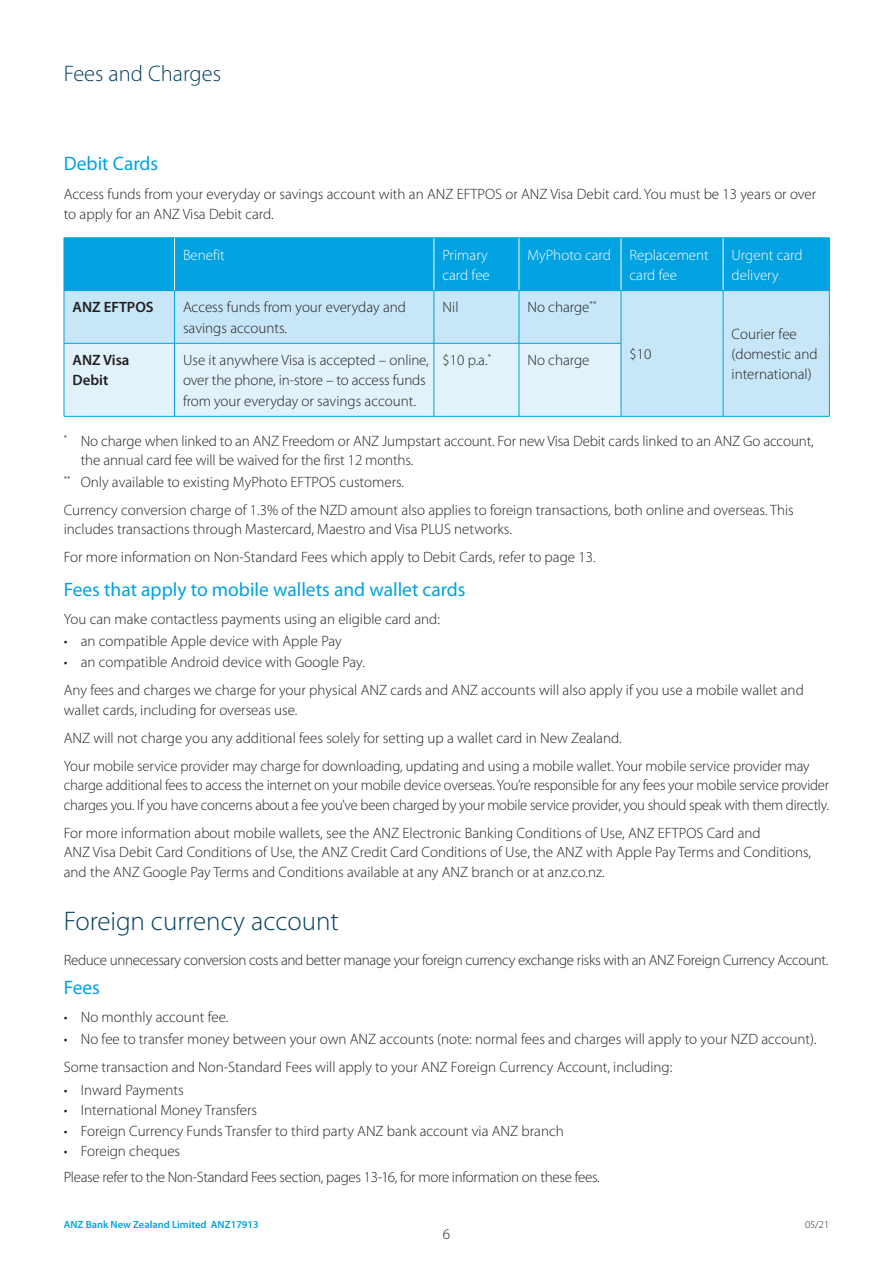
<style>
.page{position:relative;width:893px;height:1263px;background:#fff}
.page>*{position:absolute;margin:0;border:0;box-sizing:border-box;transform-origin:0 0}
.Heading_1__Subhead_f{font:300 27px "Myriad Pro";color:#003f61}
.t1{font:300 22.5px "Myriad Pro";color:#003f61}
.Heading_2{font:19.5px "Myriad Pro";color:#00a2e1}
.Body_Copy{font:300 15px/19.5px "Myriad Pro";color:#231f20}
.Body_Copy-2{font:300 15px "Myriad Pro";letter-spacing:-.02em;color:#231f20}
.bodycopy_with_colon{font:300 15px "Myriad Pro";color:#231f20}
.Body_Copy-3{font:300 15px/20.2px "Myriad Pro";color:#fff}
.Body_Copy-4{font:600 15px/20.2px "Myriad Pro";color:#231f20}
.t2{font:600 10.5px "Myriad Pro";color:#00a2e1}
.t3{font:300 10.5px "Myriad Pro";color:#231f20}
</style>
<div class="page">
<div style="left:65px;top:239px;width:764px;height:51px;background:#00a2e1"></div>
<div style="left:65px;top:291px;width:764px;height:125px;background:#c7e6f7"></div>
<div style="left:65px;top:344px;width:556px;height:72px;background:#e1f2fa"></div>
<hr style="left:174px;top:238px;width:1px;height:52px;background:#fff">
<hr style="left:434px;top:238px;width:1px;height:52px;background:#fff">
<hr style="left:519px;top:238px;width:1px;height:52px;background:#fff">
<hr style="left:621px;top:238px;width:1px;height:52px;background:#fff">
<hr style="left:723px;top:238px;width:1px;height:52px;background:#fff">
<hr style="left:64px;top:238px;width:1px;height:52px;background:#00a2e1">
<hr style="left:64px;top:238px;width:111px;height:1px;background:#00a2e1">
<hr style="left:175px;top:238px;width:259px;height:1px;background:#00a2e1">
<hr style="left:434px;top:238px;width:85px;height:1px;background:#00a2e1">
<hr style="left:519px;top:238px;width:102px;height:1px;background:#00a2e1">
<hr style="left:621px;top:238px;width:102px;height:1px;background:#00a2e1">
<hr style="left:723px;top:238px;width:107px;height:1px;background:#00a2e1">
<hr style="left:829px;top:238px;width:1px;height:52px;background:#00a2e1">
<hr style="left:64px;top:291px;width:1px;height:52px;background:#00a2e1">
<hr style="left:64px;top:290px;width:111px;height:1px;background:#00a2e1">
<hr style="left:174px;top:291px;width:1px;height:52px;background:#00a2e1">
<hr style="left:175px;top:290px;width:259px;height:1px;background:#00a2e1">
<hr style="left:434px;top:291px;width:1px;height:52px;background:#00a2e1">
<hr style="left:434px;top:290px;width:85px;height:1px;background:#00a2e1">
<hr style="left:519px;top:291px;width:1px;height:52px;background:#00a2e1">
<hr style="left:519px;top:290px;width:102px;height:1px;background:#00a2e1">
<hr style="left:621px;top:291px;width:1px;height:52px;background:#00a2e1">
<hr style="left:621px;top:290px;width:102px;height:1px;background:#00a2e1">
<hr style="left:723px;top:291px;width:1px;height:52px;background:#00a2e1">
<hr style="left:723px;top:343px;width:1px;height:73px;background:#00a2e1">
<hr style="left:723px;top:290px;width:107px;height:1px;background:#00a2e1">
<hr style="left:829px;top:291px;width:1px;height:52px;background:#00a2e1">
<hr style="left:829px;top:343px;width:1px;height:73px;background:#00a2e1">
<hr style="left:64px;top:343px;width:1px;height:73px;background:#00a2e1">
<hr style="left:64px;top:343px;width:111px;height:1px;background:#00a2e1">
<hr style="left:64px;top:416px;width:111px;height:1px;background:#00a2e1">
<hr style="left:174px;top:343px;width:1px;height:73px;background:#00a2e1">
<hr style="left:175px;top:343px;width:259px;height:1px;background:#00a2e1">
<hr style="left:175px;top:416px;width:259px;height:1px;background:#00a2e1">
<hr style="left:434px;top:343px;width:1px;height:73px;background:#00a2e1">
<hr style="left:434px;top:343px;width:85px;height:1px;background:#00a2e1">
<hr style="left:434px;top:416px;width:85px;height:1px;background:#00a2e1">
<hr style="left:519px;top:343px;width:1px;height:73px;background:#00a2e1">
<hr style="left:519px;top:343px;width:102px;height:1px;background:#00a2e1">
<hr style="left:519px;top:416px;width:102px;height:1px;background:#00a2e1">
<hr style="left:621px;top:343px;width:1px;height:73px;background:#00a2e1">
<hr style="left:621px;top:416px;width:102px;height:1px;background:#00a2e1">
<hr style="left:723px;top:416px;width:107px;height:1px;background:#00a2e1">
<h2 class="t1" style="left:64px;top:60px;width:159px">Fees and Charges</h2>
<p class="Heading_2" style="left:64px;top:151px;width:96px">Debit Cards</p>
<p class="Body_Copy" style="left:64px;top:183px;width:754px;line-height:20.2px">Access funds from your everyday or savings account with an ANZ EFTPOS or ANZ Visa Debit card. You must be 13 years or over to apply for an ANZ Visa Debit card.</p>
<p class="Body_Copy-3" style="left:183px;top:244px;width:43px">Benefit</p>
<p class="Body_Copy-3" style="left:442px;top:244px;width:49px">Primary card fee</p>
<p class="Body_Copy-3" style="left:527px;top:244px;width:85px">MyPhoto card</p>
<p class="Body_Copy-3" style="left:629px;top:244px;width:81px">Replacement card fee</p>
<p class="Body_Copy-3" style="left:732px;top:244px;width:72px">Urgent card delivery</p>
<p class="Body_Copy-4" style="left:72px;top:297px;width:83px">ANZ EFTPOS</p>
<p class="Body_Copy" style="left:183px;top:297px;width:225px;line-height:20.2px">Access funds from your everyday and savings accounts.</p>
<p class="Body_Copy" style="left:442px;top:298px;width:18px">Nil</p>
<p class="Body_Copy" style="left:527px;top:298px;width:70px">No charge<sup>**</sup></p>
<p class="Body_Copy" style="left:629px;top:344px;width:23px">$10</p>
<p class="Body_Copy" style="left:732px;top:324px;width:87px;line-height:20.2px">Courier fee (domestic and international)</p>
<p class="Body_Copy-4" style="left:72px;top:350px;width:59px">ANZ Visa<br>Debit</p>
<p class="Body_Copy" style="left:183px;top:350px;width:247px;line-height:20.2px">Use it anywhere Visa is accepted – online, over the phone, in-store – to access funds from your everyday or savings account.</p>
<p class="Body_Copy" style="left:442px;top:350px;width:50px">$10 p.a.<sup>*</sup></p>
<p class="Body_Copy" style="left:527px;top:350px;width:64px">No charge</p>
<p class="Body_Copy" style="left:81px;top:431px;width:734px;text-indent:-17px"><sup>*</sup> No charge when linked to an ANZ Freedom or ANZ Jumpstart account. For new Visa Debit cards linked to an ANZ Go account, the annual card fee will be waived for the first 12 months.</p>
<p class="Body_Copy" style="left:64px;top:472px;width:342px"><sup>**</sup> Only available to existing MyPhoto EFTPOS customers.</p>
<p class="Body_Copy" style="left:64px;top:500px;width:732px">Currency conversion charge of 1.3% of the NZD amount also applies to foreign transactions, both online and overseas. This includes transactions through Mastercard, Maestro and Visa PLUS networks.</p>
<p class="Body_Copy" style="left:64px;top:547px;width:533px">For more information on Non-Standard Fees which apply to Debit Cards, refer to page 13.</p>
<p class="Heading_2" style="left:64px;top:577px;width:403px">Fees that apply to mobile wallets and wallet cards</p>
<p class="Body_Copy" style="left:64px;top:609px;width:378px">You can make contactless payments using an eligible card and:</p>
<p class="Body_Copy" style="left:64px;top:631px;width:280px">• an compatible Apple device with Apple Pay</p>
<p class="Body_Copy" style="left:64px;top:652px;width:303px">• an compatible Android device with Google Pay.</p>
<p class="Body_Copy" style="left:64px;top:680px;width:741px">Any fees and charges we charge for your physical ANZ cards and ANZ accounts will also apply if you use a mobile wallet and wallet cards, including for overseas use.</p>
<p class="Body_Copy" style="left:64px;top:728px;width:559px">ANZ will not charge you any additional fees solely for setting up a wallet card in New Zealand.</p>
<p class="Body_Copy" style="left:64px;top:756px;width:767px">Your mobile service provider may charge for downloading, updating and using a mobile wallet. Your mobile service provider may charge additional fees to access the internet on your mobile device overseas. You’re responsible for any fees your mobile service provider charges you. If you have concerns about a fee you’ve been charged by your mobile service provider, you should speak with them directly.</p>
<p class="Body_Copy" style="left:64px;top:823px;width:749px">For more information about mobile wallets, see the ANZ Electronic Banking Conditions of Use, ANZ EFTPOS Card and<br>ANZ Visa Debit Card Conditions of Use, the ANZ Credit Card Conditions of Use, the ANZ with Apple Pay Terms and Conditions, and the ANZ Google Pay Terms and Conditions available at any ANZ branch or at anz.co.nz.</p>
<p class="Heading_1__Subhead_f" style="left:64px;top:905px;width:277px">Foreign currency account</p>
<p class="Body_Copy-2" style="left:64px;top:951px;width:766px">Reduce unnecessary conversion costs and better manage your foreign currency exchange risks with an ANZ Foreign Currency Account.</p>
<p class="Heading_2" style="left:64px;top:975px;width:38px">Fees</p>
<p class="Body_Copy" style="left:64px;top:1007px;width:166px">• No monthly account fee.</p>
<p class="Body_Copy" style="left:64px;top:1029px;width:754px">• No fee to transfer money between your own ANZ accounts (note: normal fees and charges will apply to your NZD account).</p>
<p class="bodycopy_with_colon" style="left:64px;top:1058px;width:610px">Some transaction and Non-Standard Fees will apply to your ANZ Foreign Currency Account, including:</p>
<p class="Body_Copy" style="left:64px;top:1080px;width:121px">• Inward Payments</p>
<p class="Body_Copy" style="left:64px;top:1100px;width:195px">• International Money Transfers</p>
<p class="Body_Copy" style="left:64px;top:1121px;width:502px">• Foreign Currency Funds Transfer to third party ANZ bank account via ANZ branch</p>
<p class="Body_Copy" style="left:64px;top:1141px;width:118px">• Foreign cheques</p>
<p class="Body_Copy-2" style="left:64px;top:1168px;width:537px">Please refer to the Non-Standard Fees section, pages 13-16, for more information on these fees.</p>
<p class="t2" style="left:64px;top:1218px;width:197px">ANZ Bank New Zealand Limited ANZ17913</p>
<p class="t3" style="left:805px;top:1218px;width:26px">05/21</p>
<p class="Body_Copy" style="left:443px;top:1224px;width:9px">6</p>
</div>
